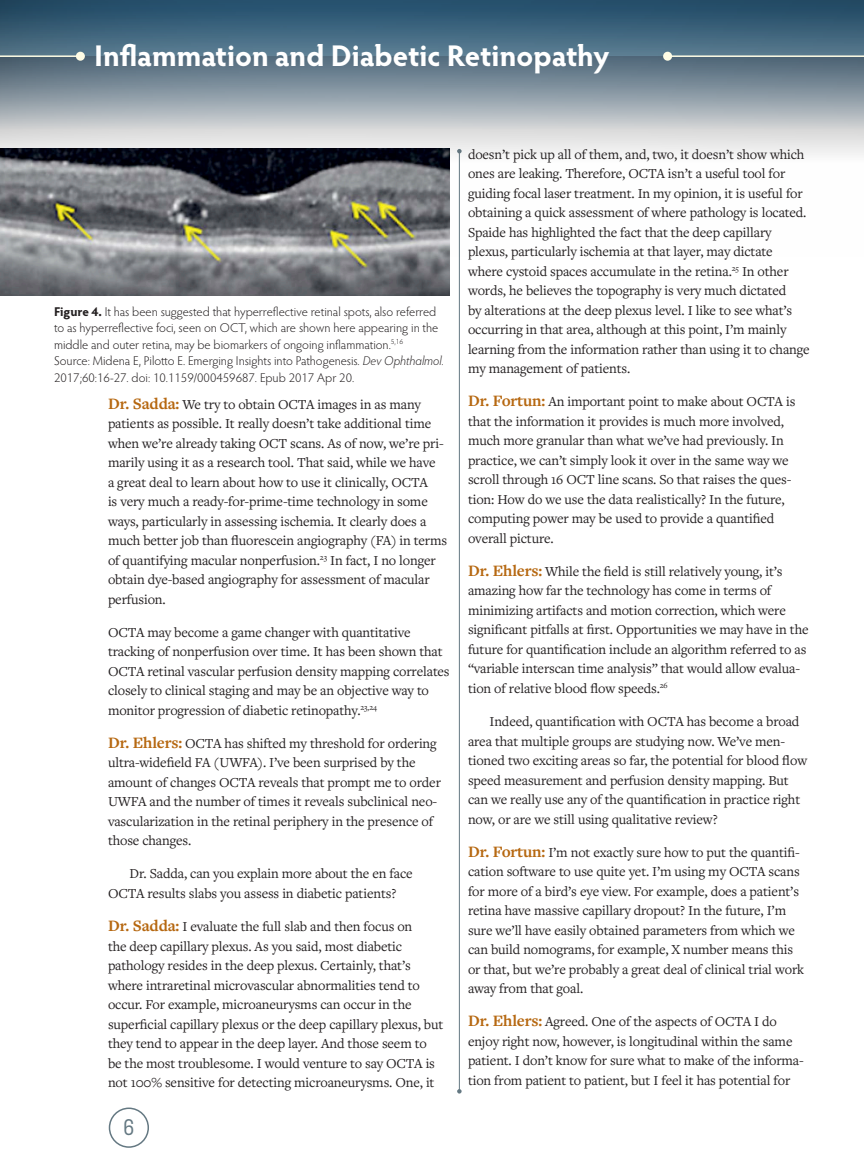
<style>
.page{position:relative;width:864px;height:1175px;background:#fff}
.page>*{position:absolute;margin:0;border:0;box-sizing:border-box;transform-origin:0 0}
.NRP_SUBHEAD{font:700 30px "Hypatia Sans Pro";letter-spacing:-.005em;color:#fff}
.t1{font:300 21px "Stratos";color:#647882}
.body_text{font:14.25px/19.5px "Freight Text Pro";letter-spacing:-.01em;color:#231f20}
.body_text_indented{font:14.25px/19.5px "Freight Text Pro";letter-spacing:-.01em;color:#231f20}
.figure_text{font:300 12.75px/16.5px "Hypatia Sans Pro";color:#231f20}
.s1{font-weight:700}
.s2{font-style:italic}
.s3{font-weight:700;font-size:16.5px;color:#b66811}
</style>
<div class="page">
<hr style="left:459px;top:151px;width:1px;height:940px;background:#647882">
<svg style="left:457px;top:1089px;width:5px;height:4px"></svg>
<img style="left:0;top:129px;width:864px;height:128px">
<svg style="left:0;top:0;width:864px;height:129px;background:#698293"></svg>
<hr style="left:0;top:55px;width:80px;height:2px;background:#fffde5">
<div style="left:76px;top:52px;width:9px;height:9px;background:#fffde5;border-radius:50%"></div>
<hr style="left:668px;top:55px;width:196px;height:2px;background:#fffde5">
<div style="left:663px;top:52px;width:9px;height:9px;background:#fffde5;border-radius:50%"></div>
<div style="left:109px;top:1107px;width:40px;height:40px;border:2px solid #647882;border-radius:50%"></div>
<img style="left:0;top:148px;width:450px;height:147px">
<p class="NRP_SUBHEAD" style="left:94px;top:34px;width:517px">Inflammation and Diabetic Retinopathy</p>
<p class="figure_text" style="left:54px;top:303px;width:391px"><span class="s1">Figure 4.</span> It has been suggested that hyperreflective retinal spots, also referred to as hyperreflective foci, seen on OCT, which are shown here appearing in the middle and outer retina, may be biomarkers of ongoing inflammation.<sup>5,16<br></sup>Source: Midena E, Pilotto E. Emerging Insights into Pathogenesis. <span class="s2">Dev Ophthalmol.<br></span>2017;60:16-27. doi: 10.1159/000459687. Epub 2017 Apr 20.</p>
<p class="body_text" style="left:108px;top:394px;width:341px"><span class="s3">Dr. Sadda:</span> We try to obtain OCTA images in as many patients as possible. It really doesn’t take additional time when we’re already taking OCT scans. As of now, we’re pri&shy;marily using it as a research tool. That said, while we have<br>a great deal to learn about how to use it clinically, OCTA<br>is very much a ready-for-prime-time technology in some ways, particularly in assessing ischemia. It clearly does a much better job than fluorescein angiography (FA) in terms of quantifying macular nonperfusion.<sup>23</sup> In fact, I no longer obtain dye-based angiography for assessment of macular perfusion.</p>
<p class="body_text" style="left:108px;top:622px;width:343px">OCTA may become a game changer with quantitative tracking of nonperfusion over time. It has been shown that OCTA retinal vascular perfusion density mapping correlates closely to clinical staging and may be an objective way to monitor progression of diabetic retinopathy.<sup>23,24</sup></p>
<p class="body_text" style="left:108px;top:733px;width:335px"><span class="s3">Dr. Ehlers:</span> OCTA has shifted my threshold for ordering ultra-widefield FA (UWFA). I’ve been surprised by the amount of changes OCTA reveals that prompt me to order UWFA and the number of times it reveals subclinical neo&shy;vascularization in the retinal periphery in the presence of those changes.</p>
<p class="body_text_indented" style="left:108px;top:863px;width:306px;text-indent:22px">Dr. Sadda, can you explain more about the en face<br>OCTA results slabs you assess in diabetic patients?</p>
<p class="body_text" style="left:108px;top:916px;width:337px"><span class="s3">Dr. Sadda:</span> I evaluate the full slab and then focus on<br>the deep capillary plexus. As you said, most diabetic pathology resides in the deep plexus. Certainly, that’s where intraretinal microvascular abnormalities tend to occur. For example, microaneurysms can occur in the superficial capillary plexus or the deep capillary plexus, but they tend to appear in the deep layer. And those seem to be the most troublesome. I would venture to say OCTA is not 100% sensitive for detecting microaneurysms. One, it</p>
<p class="t1" style="left:123px;top:1110px;width:13px">6</p>
<p class="body_text" style="left:468px;top:144px;width:343px">doesn’t pick up all of them, and, two, it doesn’t show which ones are leaking. Therefore, OCTA isn’t a useful tool for guiding focal laser treatment. In my opinion, it is useful for obtaining a quick assessment of where pathology is located.<br>Spaide has highlighted the fact that the deep capillary plexus, particularly ischemia at that layer, may dictate where cystoid spaces accumulate in the retina.<sup>25</sup> In other words, he believes the topography is very much dictated<br>by alterations at the deep plexus level. I like to see what’s occurring in that area, although at this point, I’m mainly learning from the information rather than using it to change my management of patients.</p>
<p class="body_text" style="left:468px;top:391px;width:329px"><span class="s3">Dr. Fortun:</span> An important point to make about OCTA is that the information it provides is much more involved, much more granular than what we’ve had previously. In practice, we can’t simply look it over in the same way we scroll through 16 OCT line scans. So that raises the ques&shy;tion: How do we use the data realistically? In the future, computing power may be used to provide a quantified overall picture.</p>
<p class="body_text" style="left:468px;top:561px;width:342px"><span class="s3">Dr. Ehlers:</span> While the field is still relatively young, it’s amazing how far the technology has come in terms of minimizing artifacts and motion correction, which were significant pitfalls at first. Opportunities we may have in the future for quantification include an algorithm referred to as “variable interscan time analysis” that would allow evalua&shy;tion of relative blood flow speeds.<sup>26</sup></p>
<p class="body_text_indented" style="left:468px;top:711px;width:341px;text-indent:22px">Indeed, quantification with OCTA has become a broad area that multiple groups are studying now. We’ve men&shy;tioned two exciting areas so far, the potential for blood flow speed measurement and perfusion density mapping. But can we really use any of the quantification in practice right now, or are we still using qualitative review?</p>
<p class="body_text" style="left:468px;top:841px;width:338px"><span class="s3">Dr. Fortun:</span> I’m not exactly sure how to put the quantifi&shy;cation software to use quite yet. I’m using my OCTA scans for more of a bird’s eye view. For example, does a patient’s retina have massive capillary dropout? In the future, I’m sure we’ll have easily obtained parameters from which we can build nomograms, for example, X number means this or that, but we’re probably a great deal of clinical trial work away from that goal.</p>
<p class="body_text" style="left:468px;top:1011px;width:337px"><span class="s3">Dr. Ehlers:</span> Agreed. One of the aspects of OCTA I do enjoy right now, however, is longitudinal within the same patient. I don’t know for sure what to make of the informa&shy;tion from patient to patient, but I feel it has potential for</p>
</div>
